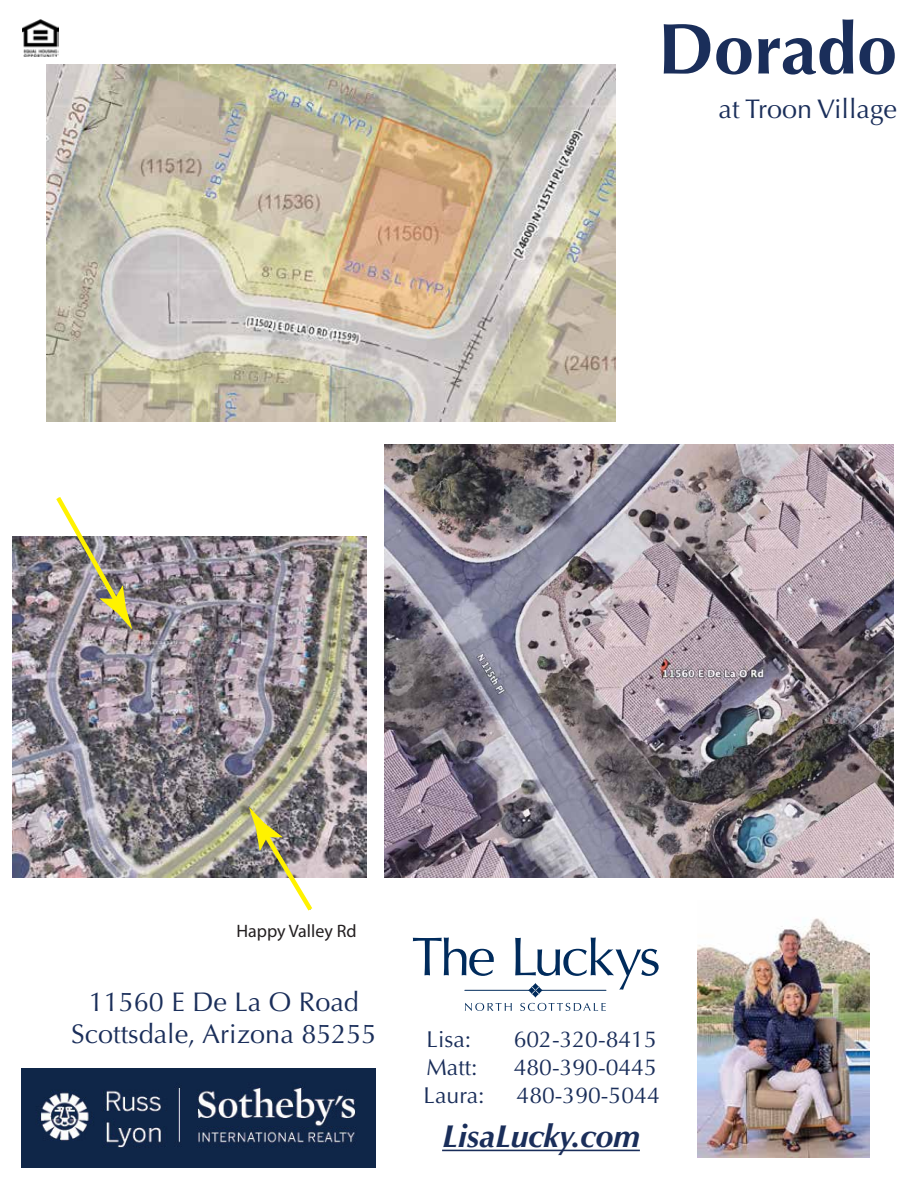
<style>
.page{position:relative;width:918px;height:1188px;background:#fff}
.page>*{position:absolute;margin:0;border:0;box-sizing:border-box;transform-origin:0 0}
.t1{font:700 72px "Optima";color:#1a2e5a}
.t2{font:italic 700 31.8px "Optima";color:#1a2e5a}
.t3{font:27px/32.4px "Optima";color:#1a2e5a;text-align:center}
.t4{font:22.95px "Optima";color:#1a2e5a}
.t5{font:18px "Myriad Pro";color:#231f20}
</style>
<div class="page">
<img style="left:47px;top:64px;width:568px;height:357px">
<img style="left:13px;top:537px;width:353px;height:340px">
<img style="left:384px;top:444px;width:510px;height:433px">
<img style="left:52px;top:497px;width:81px;height:133px">
<svg style="left:249px;top:807px;width:68px;height:104px"></svg>
<img style="left:23px;top:19px;width:36px;height:38px">
<hr style="left:442px;top:1150px;width:198px;height:1px;background:#1a2e5a">
<svg style="left:413px;top:937px;width:81px;height:39px"></svg>
<svg style="left:515px;top:937px;width:144px;height:53px"></svg>
<svg style="left:465px;top:1003px;width:47px;height:8px"></svg>
<svg style="left:520px;top:1003px;width:86px;height:8px"></svg>
<svg style="left:528px;top:987px;width:7px;height:7px"></svg>
<svg style="left:532px;top:983px;width:7px;height:7px"></svg>
<svg style="left:532px;top:990px;width:7px;height:8px"></svg>
<svg style="left:535px;top:987px;width:8px;height:7px"></svg>
<hr style="left:539px;top:990px;width:67px;height:1px;background:#002b5c">
<hr style="left:465px;top:990px;width:66px;height:1px;background:#002b5c">
<img style="left:22px;top:1068px;width:353px;height:100px">
<img style="left:698px;top:918px;width:171px;height:240px">
<h1 class="t1" style="left:658px;top:7px;width:241px">Dorado</h1>
<p class="t3" style="left:719px;top:93px;width:180px">at Troon Village</p>
<p class="t5" style="left:236px;top:920px;width:122px">Happy Valley Rd</p>
<p class="t3" style="left:71px;top:986px;width:307px">11560 E De La O Road<br>Scottsdale, Arizona 85255</p>
<p class="t4" style="left:427px;top:1026px;width:46px">Lisa:</p>
<p class="t4" style="left:514px;top:1026px;width:145px">602-320-8415</p>
<p class="t4" style="left:427px;top:1054px;width:53px">Matt:</p>
<p class="t4" style="left:514px;top:1054px;width:145px">480-390-0445</p>
<p class="t4" style="left:424px;top:1082px;width:63px">Laura:</p>
<p class="t4" style="left:517px;top:1082px;width:145px">480-390-5044</p>
<h2 class="t2" style="left:442px;top:1118px;width:199px">LisaLucky.com</h2>
</div>
